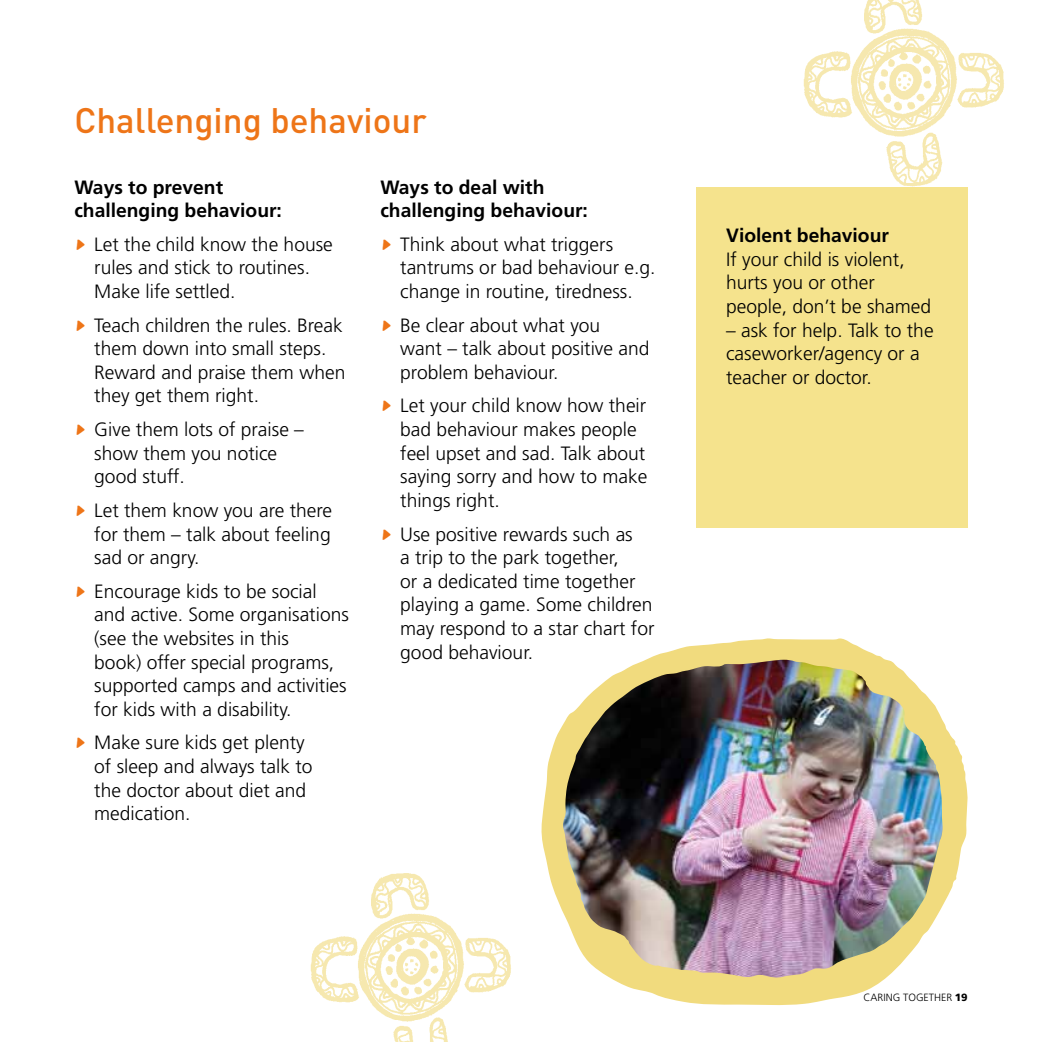
<style>
.page{position:relative;width:1042px;height:1042px;background:#fff}
.page>*{position:absolute;margin:0;border:0;box-sizing:border-box;transform-origin:0 0}
.t1{font:500 35px "DIN";color:#ee7518}
.t2{font:300 19.25px/23.6px "Frutiger";color:#000}
.t3{font:700 19.25px/23.6px "Frutiger";color:#000}
.t4{font:300 10.5px "Frutiger";color:#000}
.s1{font-family:"Farao FTN";font-weight:400;font-style:italic;font-size:24.5px;color:#ee7518}
.s2{font-weight:900}
</style>
<div class="page">
<div style="left:696px;top:187px;width:271px;height:341px;background:#f5e38d"></div>
<svg style="left:541px;top:638px;width:426px;height:368px"></svg>
<img style="left:562px;top:661px;width:380px;height:317px">
<img style="left:310px;top:873px;width:201px;height:169px">
<img style="left:803px;top:0;width:201px;height:190px">
<h1 class="t1" style="left:74px;top:98px;width:354px">Challenging behaviour</h1>
<p class="t3" style="left:74px;top:175px;width:209px">Ways to prevent challenging behaviour:</p>
<p class="t2" style="left:94px;top:232px;width:240px;text-indent:-20px"><span class="s1">≥</span> Let the child know the house rules and stick to routines.<br>Make life settled.</p>
<p class="t2" style="left:94px;top:313px;width:253px;text-indent:-20px"><span class="s1">≥</span> Teach children the rules. Break them down into small steps.<br>Reward and praise them when they get them right.</p>
<p class="t2" style="left:94px;top:417px;width:211px;text-indent:-20px"><span class="s1">≥</span> Give them lots of praise – show them you notice good stuff.</p>
<p class="t2" style="left:94px;top:498px;width:239px;text-align:justify;text-indent:-20px"><span class="s1">≥</span> Let them know you are there for them – talk about feeling sad or angry.</p>
<p class="t2" style="left:94px;top:579px;width:256px;text-indent:-20px"><span class="s1">≥</span> Encourage kids to be social and active. Some organisations (see the websites in this<br>book) offer special programs, supported camps and activities for kids with a disability.</p>
<p class="t2" style="left:94px;top:731px;width:220px;text-indent:-20px"><span class="s1">≥</span> Make sure kids get plenty of sleep and always talk to the doctor about diet and medication.</p>
<p class="t3" style="left:380px;top:175px;width:209px">Ways to deal with challenging behaviour:</p>
<p class="t2" style="left:400px;top:232px;width:257px;text-indent:-20px"><span class="s1">≥</span> Think about what triggers tantrums or bad behaviour e.g. change in routine, tiredness.</p>
<p class="t2" style="left:400px;top:313px;width:251px;text-indent:-20px"><span class="s1">≥</span> Be clear about what you<br>want – talk about positive and problem behaviour.</p>
<p class="t2" style="left:400px;top:394px;width:249px;text-indent:-20px"><span class="s1">≥</span> Let your child know how their bad behaviour makes people feel upset and sad. Talk about saying sorry and how to make things right.</p>
<p class="t2" style="left:400px;top:522px;width:256px;text-indent:-20px"><span class="s1">≥</span> Use positive rewards such as<br>a trip to the park together,<br>or a dedicated time together playing a game. Some children may respond to a star chart for good behaviour.</p>
<p class="t3" style="left:726px;top:223px;width:164px">Violent behaviour</p>
<p class="t2" style="left:726px;top:247px;width:207px">If your child is violent, hurts you or other people, don’t be shamed</p>
<p class="t2" style="left:726px;top:318px;width:209px">– ask for help. Talk to the caseworker/agency or a teacher or doctor.</p>
<p class="t4" style="left:863px;top:991px;width:106px">CARING TOGETHER <span class="s2">19</span></p>
</div>
